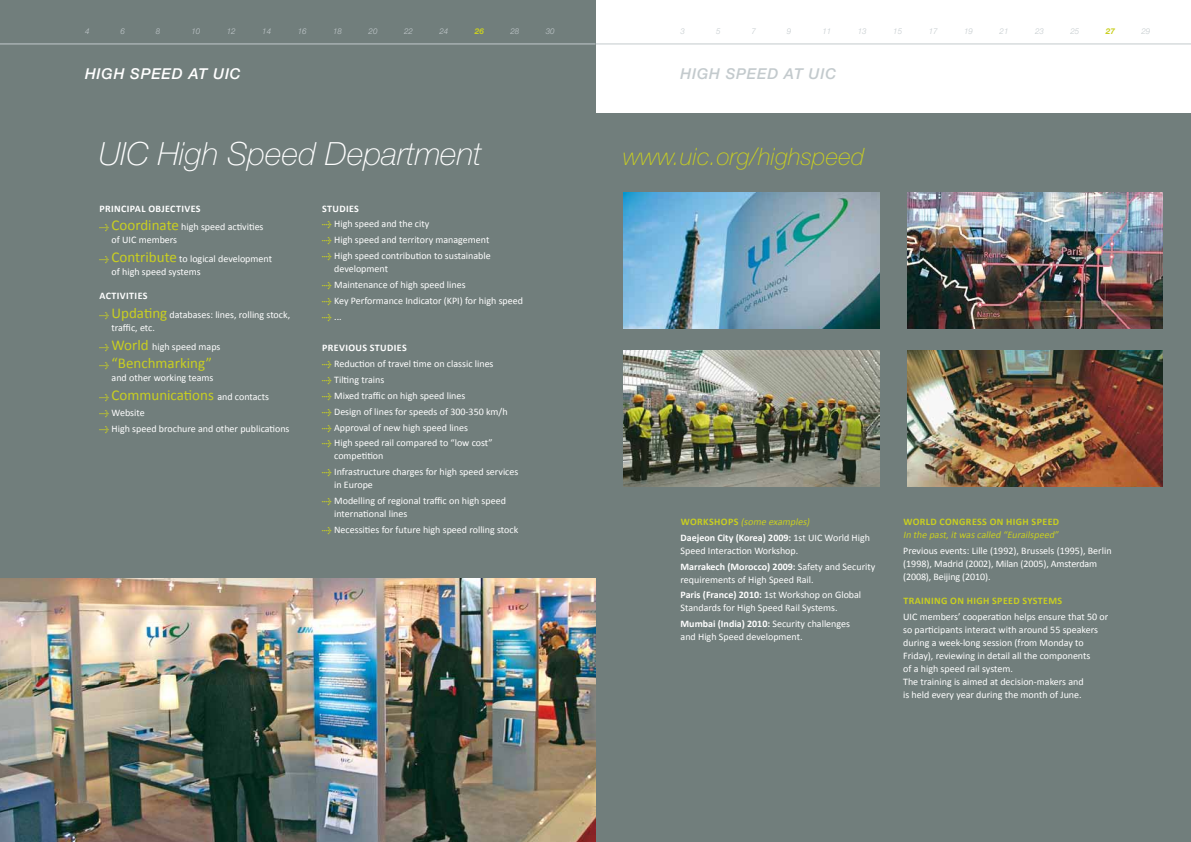
<style>
.page{position:relative;width:1191px;height:842px;background:#fff}
.page>*{position:absolute;margin:0;border:0;box-sizing:border-box;transform-origin:0 0}
.t1{font:italic 100 32px "Helvetica Neue LT Std";color:#fff}
.t2{font:italic 100 24px "Helvetica Neue LT Std";letter-spacing:.01em;color:#c9cf20}
.t3{font:15px "Calibri";color:#c9cf20}
.t4{font:italic 500 15px "Helvetica Neue LT Std";letter-spacing:.05em;color:#fff}
.t5{font:italic 500 15px "Helvetica Neue LT Std";color:#c3cacd}
.t6{font:10px/15.8px "Calibri";color:#fff}
.t7{font:700 10px/18.7px "Calibri";letter-spacing:.04em;color:#fff}
.t8{font:700 10px "Calibri";letter-spacing:.04em;color:#c9cf20}
.t9{font:italic 10px "Calibri";color:#c9cf20}
.t10{font:italic 300 8px "Helvetica Neue LT Std";color:#c3cacd}
.t11{font:italic 700 8px "Helvetica Neue LT Std";color:#c9cf20}
.s1{font-family:"Meta Plus";font-size:8px;color:#c9cf20}
.s2{font-weight:400;font-size:15px;color:#c9cf20}
.s3{font-weight:400}
.s4{font-family:"Meta Plus";font-weight:700;font-size:8px;color:#c9cf20}
.s5{font-size:15px;color:#c9cf20}
.s6{font-weight:700}
.s7{font-family:"Meta Plus";font-weight:700;font-size:8px}
.s8{font-size:10px;color:#fff}
.s9{color:#c9cf20}
.s10{font-weight:400;font-style:italic;color:#c9cf20}
</style>
<div class="page">
<div style="left:595px;top:113px;width:596px;height:729px;background:#717e7c"></div>
<hr style="left:595px;top:43px;width:596px;height:1px;background:#c3cacd">
<div style="left:0;top:0;width:595px;height:842px;background:#717e7c"></div>
<hr style="left:0;top:43px;width:595px;height:1px;background:#c3cacd">
<img style="left:624px;top:351px;width:255px;height:136px">
<img style="left:907px;top:351px;width:255px;height:136px">
<img style="left:624px;top:193px;width:255px;height:136px">
<img style="left:0;top:578px;width:595px;height:264px">
<img style="left:907px;top:193px;width:255px;height:136px">
<p class="t10" style="left:85px;top:26px;width:6px">4</p>
<p class="t10" style="left:120px;top:26px;width:6px">6</p>
<p class="t10" style="left:156px;top:26px;width:6px">8</p>
<p class="t10" style="left:191px;top:26px;width:10px">10</p>
<p class="t10" style="left:227px;top:26px;width:10px">12</p>
<p class="t10" style="left:262px;top:26px;width:10px">14</p>
<p class="t10" style="left:298px;top:26px;width:10px">16</p>
<p class="t10" style="left:333px;top:26px;width:10px">18</p>
<p class="t10" style="left:369px;top:26px;width:10px">20</p>
<p class="t10" style="left:404px;top:26px;width:10px">22</p>
<p class="t10" style="left:439px;top:26px;width:10px">24</p>
<p class="t11" style="left:475px;top:26px;width:10px">26</p>
<p class="t10" style="left:510px;top:26px;width:10px">28</p>
<p class="t10" style="left:546px;top:26px;width:10px">30</p>
<p class="t10" style="left:680px;top:26px;width:6px">3</p>
<p class="t10" style="left:716px;top:26px;width:6px">5</p>
<p class="t10" style="left:751px;top:26px;width:6px">7</p>
<p class="t10" style="left:787px;top:26px;width:6px">9</p>
<p class="t10" style="left:822px;top:26px;width:10px">11</p>
<p class="t10" style="left:857px;top:26px;width:10px">13</p>
<p class="t10" style="left:893px;top:26px;width:10px">15</p>
<p class="t10" style="left:928px;top:26px;width:10px">17</p>
<p class="t10" style="left:964px;top:26px;width:10px">19</p>
<p class="t10" style="left:999px;top:26px;width:10px">21</p>
<p class="t10" style="left:1035px;top:26px;width:10px">23</p>
<p class="t10" style="left:1070px;top:26px;width:10px">25</p>
<p class="t11" style="left:1106px;top:26px;width:10px">27</p>
<p class="t10" style="left:1141px;top:26px;width:10px">29</p>
<h3 class="t4" style="left:85px;top:65px;width:22px">HIGH</h3>
<h3 class="t4" style="left:130px;top:65px;width:22px">SPEED</h3>
<h3 class="t4" style="left:188px;top:65px;width:53px">AT UIC</h3>
<h3 class="t5" style="left:680px;top:65px;width:11px">HIGH</h3>
<h3 class="t5" style="left:725px;top:65px;width:12px">SPEED</h3>
<h3 class="t5" style="left:784px;top:65px;width:54px">AT UIC</h3>
<h1 class="t1" style="left:99px;top:135px;width:384px">UIC High Speed Department</h1>
<h2 class="t2" style="left:623px;top:143px;width:243px">www.uic.org/highspeed</h2>
<p class="t7" style="left:99px;top:198px;width:166px">PRINCIPAL OBJ ECTIVES<br><span class="s1">&gt;</span> <span class="s2">Coordinate</span> <span class="s3">high speed activities</span></p>
<p class="t6" style="left:99px;top:230px;width:174px;line-height:18.7px;text-indent:12px">of UIC members<br><span class="s4">&gt;</span> <span class="s5">Contribute</span> to logical development</p>
<p class="t6" style="left:112px;top:263px;width:91px">of high speed systems</p>
<p class="t6" style="left:99px;top:286px;width:192px;line-height:18.7px"><span class="s6">ACTIVITIES<br></span><span class="s4">&gt;</span> <span class="s5">Updating</span> databases: lines, rolling stock,</p>
<p class="t6" style="left:99px;top:318px;width:123px;line-height:18.7px;text-indent:12px">traffic, etc.<br><span class="s4">&gt;</span> <span class="s5">World</span> high speed maps</p>
<h3 class="t3" style="left:99px;top:354px;width:114px"><span class="s7">&gt;</span> “Benchmarking”</h3>
<p class="t6" style="left:112px;top:370px;width:103px">and other working teams</p>
<h3 class="t3" style="left:99px;top:386px;width:171px"><span class="s7">&gt;</span> Communications <span class="s8">and contacts</span></h3>
<p class="t6" style="left:99px;top:404px;width:192px"><span class="s4">&gt;</span> Website<br><span class="s4">&gt;</span> High speed brochure and other publications</p>
<p class="t6" style="left:322px;top:200px;width:170px"><span class="s6">STUDIES<br></span><span class="s4">&gt;</span> High speed and the city<br><span class="s4">&gt;</span> High speed and territory management <span class="s4">&gt;</span> High speed contribution to sustainable</p>
<p class="t6" style="left:322px;top:260px;width:203px;text-indent:12px">development<br><span class="s4">&gt;</span> Maintenance of high speed lines<br><span class="s4">&gt;</span> Key Performance Indicator (KPI) for high speed <span class="s4">&gt;</span> ...</p>
<p class="t6" style="left:322px;top:340px;width:187px"><span class="s6">PREVIOUS STUDIES<br></span><span class="s4">&gt;</span> Reduction of travel time on classic lines<br><span class="s4">&gt;</span> Tilting trains<br><span class="s4">&gt;</span> Mixed traffic on high speed lines<br><span class="s4">&gt;</span> Design of lines for speeds of 300-350 km/h <span class="s4">&gt;</span> Approval of new high speed lines<br><span class="s4">&gt;</span> High speed rail compared to “low cost”</p>
<p class="t6" style="left:322px;top:448px;width:198px;text-indent:12px">competition<br><span class="s4">&gt;</span> Infrastructure charges for high speed services</p>
<p class="t6" style="left:322px;top:476px;width:186px;text-indent:12px">in Europe<br><span class="s4">&gt;</span> Modelling of regional traffic on high speed</p>
<p class="t6" style="left:322px;top:505px;width:198px;text-indent:12px">international lines<br><span class="s4">&gt;</span> Necessities for future high speed rolling stock</p>
<p class="t7" style="left:680px;top:513px;width:191px;line-height:15.8px"><span class="s9">W O R K S H O P S</span> <span class="s10">(some examples)<br></span>DAEJEON CITY (KOREA) 2009: <span class="s3">1st UIC World High</span></p>
<p class="t6" style="left:680px;top:542px;width:196px">Speed Interaction Workshop.<br><span class="s6">MARRAKECH (MOROCCO) 2009:</span> Safety and Security</p>
<p class="t6" style="left:680px;top:571px;width:182px">requirements of High Speed Rail.<br><span class="s6">PARIS (FRANCE) 2010:</span> 1st Workshop on Global</p>
<p class="t6" style="left:680px;top:600px;width:171px">Standards for High Speed Rail Systems.<br><span class="s6">MUMBAI (INDIA) 2010:</span> Security challenges</p>
<p class="t6" style="left:680px;top:628px;width:124px">and High Speed development.</p>
<p class="t8" style="left:903px;top:515px;width:23px">WORLD</p>
<p class="t8" style="left:939px;top:515px;width:110px">CONGRESS ON HIGH SPEED</p>
<p class="t9" style="left:903px;top:528px;width:159px">In the past,itwas called “Eurailspeed”</p>
<p class="t6" style="left:903px;top:543px;width:210px;line-height:13px">Previous events: Lille (1992), Brussels (1995), Berlin (1998), Madrid (2002), Milan (2005), Amsterdam (2008), Beijing (2010).</p>
<p class="t8" style="left:903px;top:594px;width:160px">TRAINING ON HIGH SPEED SYSTEMS</p>
<p class="t6" style="left:903px;top:610px;width:206px;line-height:13px">UIC members’ cooperation helps ensure that 50 or so participants interact with around 55 speakers during a week-long session (from Monday to Friday), reviewing in detail all the components<br>of a high speed rail system.<br>The training is aimed at decision-makers and<br>is held every year during the month of June.</p>
</div>
